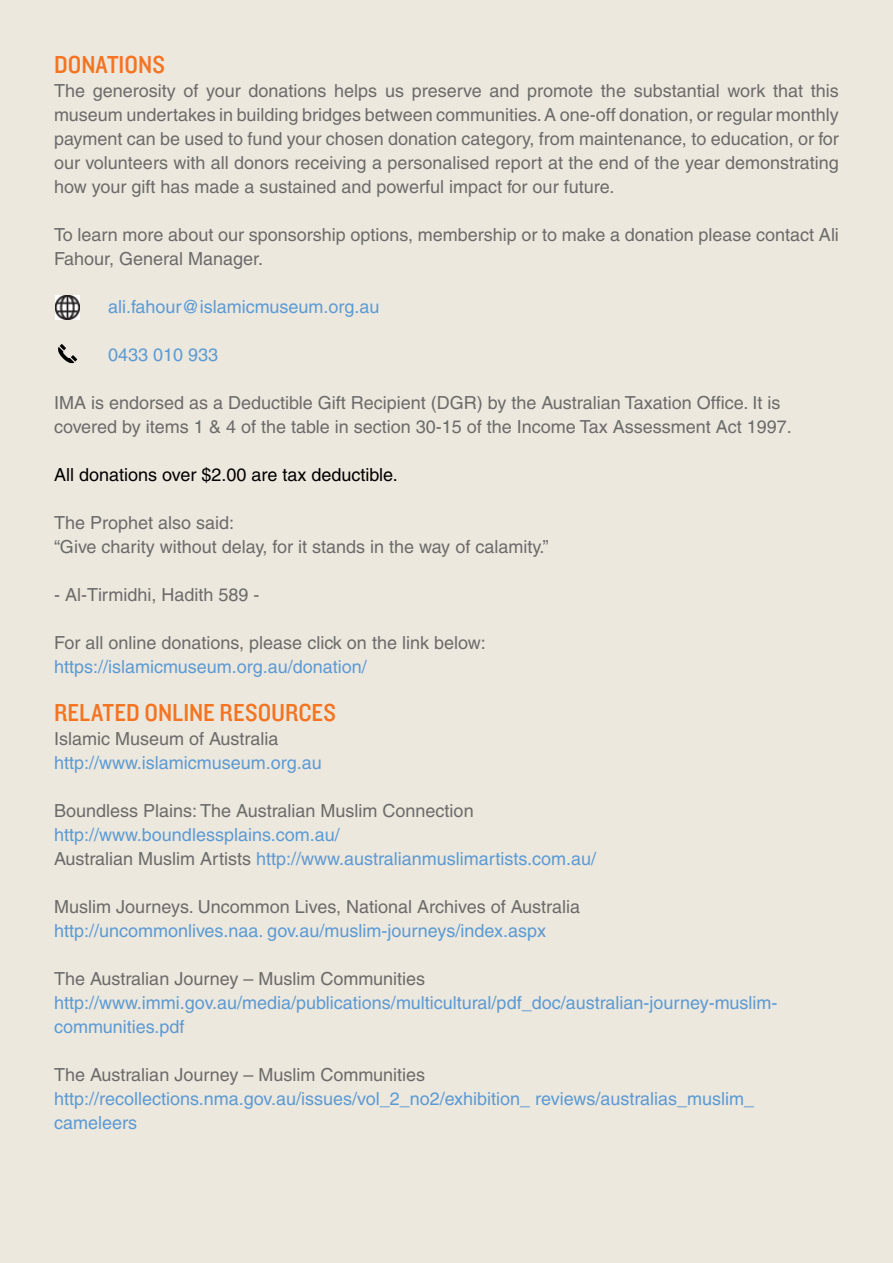
<style>
.page{position:relative;width:893px;height:1263px;background:#ede8de}
.page>*{position:absolute;margin:0;border:0;box-sizing:border-box;transform-origin:0 0}
.t1{font:25.5px "Knockout HTF30 Junior Welterwt";color:#f47421}
.t2{font:18px/24px "Helvetica CE";color:#6b6b6a}
.t3{font:18px/24px "Helvetica CE";color:#5c9ad3}
.t4{font:18px "Helvetica CE";color:#000}
.s1{color:#6b6b6a}
</style>
<div class="page">
<svg style="left:58px;top:344px;width:19px;height:19px"></svg>
<img style="left:55px;top:295px;width:25px;height:25px">
<h1 class="t1" style="left:54px;top:51px;width:112px">DONATIONS</h1>
<p class="t2" style="left:54px;top:79px;width:786px;text-align:justify">The generosity of your donations helps us preserve and promote the substantial work that this museum undertakes in building bridges between communities. A one-off donation, or regular monthly payment can be used to fund your chosen donation category, from maintenance, to education, or for our volunteers with all donors receiving a personalised report at the end of the year demonstrating how your gift has made a sustained and powerful impact for our future.</p>
<p class="t2" style="left:54px;top:223px;width:786px">To learn more about our sponsorship options, membership or to make a donation please contact Ali<br>Fahour, General Manager.</p>
<p class="t3" style="left:108px;top:295px;width:273px">ali.fahour@islamicmuseum.org.au</p>
<p class="t3" style="left:108px;top:343px;width:112px">0433 010 933</p>
<p class="t2" style="left:54px;top:391px;width:739px">IMA is endorsed as a Deductible Gift Recipient (DGR) by the Australian Taxation Office. It is covered by items 1 &amp; 4 of the table in section 30-15 of the Income Tax Assessment Act 1997.</p>
<p class="t4" style="left:54px;top:464px;width:345px">All donations over $2.00 are tax deductible.</p>
<p class="t2" style="left:54px;top:511px;width:496px">The Prophet also said:<br>“Give charity without delay, for it stands in the way of calamity.”</p>
<p class="t2" style="left:54px;top:583px;width:207px">- Al-Tirmidhi, Hadith 589 -</p>
<p class="t2" style="left:54px;top:631px;width:433px">For all online donations, please click on the link below:</p>
<p class="t3" style="left:54px;top:655px;width:314px">https://islamicmuseum.org.au/donation/</p>
<h1 class="t1" style="left:54px;top:699px;width:284px">RELATED ONLINE RESOURCES</h1>
<p class="t2" style="left:54px;top:727px;width:226px">Islamic Museum of Australia</p>
<p class="t3" style="left:54px;top:751px;width:269px">http://www.islamicmuseum.org.au</p>
<p class="t2" style="left:54px;top:799px;width:421px">Boundless Plains: The Australian Muslim Connection</p>
<p class="t3" style="left:54px;top:823px;width:544px">http://www.boundlessplains.com.au/<br><span class="s1">Australian Muslim Artists</span> http://www.australianmuslimartists.com.au/</p>
<p class="t2" style="left:54px;top:895px;width:527px">Muslim Journeys. Uncommon Lives, National Archives of Australia</p>
<p class="t3" style="left:54px;top:919px;width:494px">http://uncommonlives.naa. gov.au/muslim-journeys/index.aspx</p>
<p class="t2" style="left:54px;top:967px;width:373px">The Australian Journey – Muslim Communities</p>
<p class="t3" style="left:54px;top:991px;width:725px">http://www.immi.gov.au/media/publications/multicultural/pdf_doc/australian-journey-muslim&shy;communities.pdf</p>
<p class="t2" style="left:54px;top:1063px;width:373px">The Australian Journey – Muslim Communities</p>
<p class="t3" style="left:54px;top:1087px;width:702px">http://recollections.nma.gov.au/issues/vol_2_no2/exhibition_ reviews/australias_muslim_ cameleers</p>
</div>
